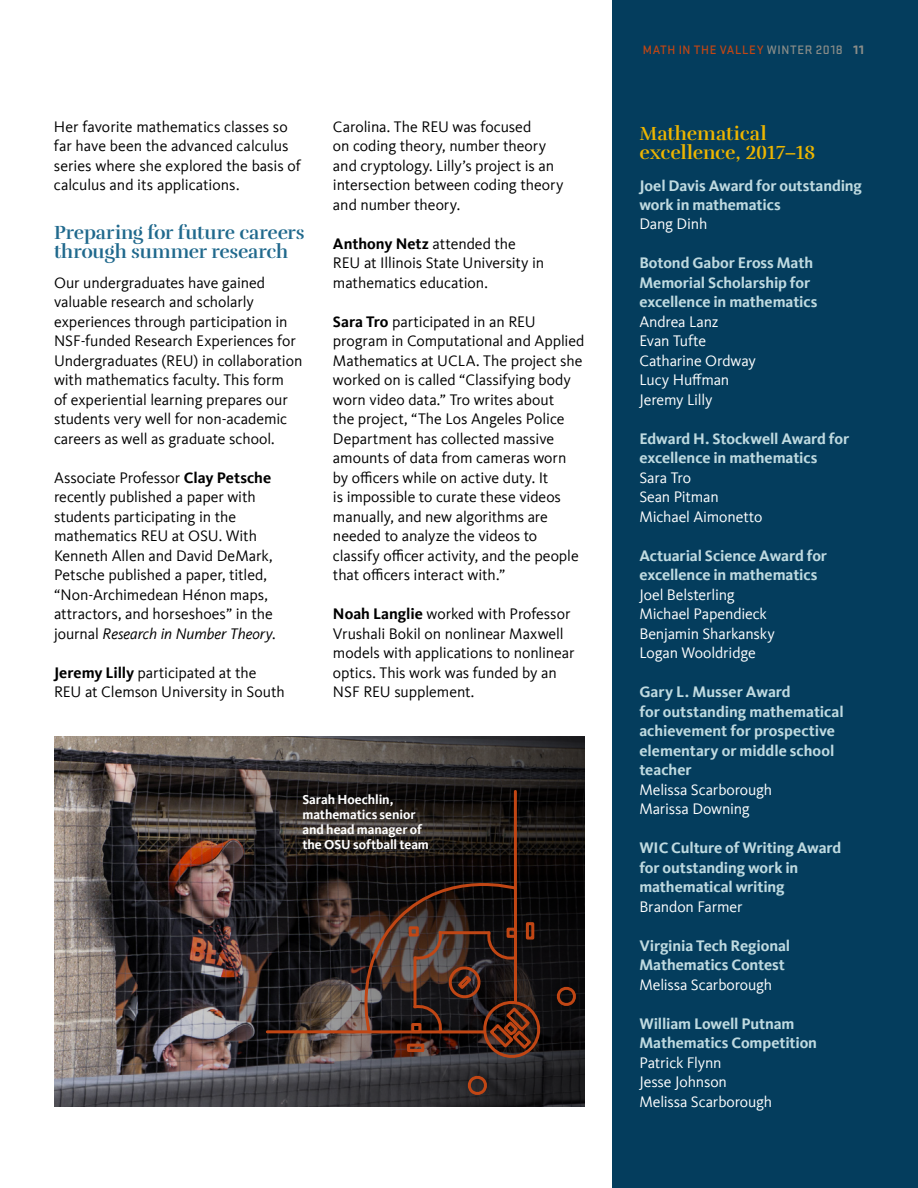
<style>
.page{position:relative;width:918px;height:1188px;background:#fff}
.page>*{position:absolute;margin:0;border:0;box-sizing:border-box;transform-origin:0 0}
.t1{font:19.5px/19.5px "Rufina Stencil Bold";letter-spacing:-.01em;color:#20698d}
.t2{font:19.5px/19.5px "Rufina Stencil Bold";letter-spacing:-.005em;color:#edb500}
.t3{font:15.75px/19.5px "Kievit Offc";letter-spacing:-.005em;color:#000}
.t4{font:700 15.75px/19.5px "Kievit Offc";letter-spacing:-.005em;color:#bfdae0}
.t5{font:15.75px/19.5px "Kievit Offc";letter-spacing:-.01em;color:#fff}
.t6{font:700 13.5px/15px "Kievit Offc";letter-spacing:-.005em;color:#fff}
.t7{font:500 12.75px "Stratum 2";letter-spacing:.055em;color:#c14614}
.s1{font-weight:700}
.s2{font-style:italic}
.s3{color:#8b8d88}
.s4{font-weight:900;color:#8b8d88}
</style>
<div class="page">
<div style="left:612px;top:0;width:306px;height:1188px;background:#043d5d"></div>
<img style="left:54px;top:736px;width:531px;height:371px">
<hr style="left:514px;top:791px;width:3px;height:210px;background:#c14614">
<hr style="left:267px;top:1030px;width:217px;height:3px;background:#c14614">
<svg style="left:351px;top:865px;width:190px;height:198px;background:#37241e"></svg>
<svg style="left:553px;top:983px;width:23px;height:27px"></svg>
<svg style="left:464px;top:1072px;width:23px;height:27px"></svg>
<div style="left:526px;top:922px;width:8px;height:18px;border:3px solid #c14614"></div>
<div style="left:407px;top:1044px;width:17px;height:8px;border:3px solid #c14614"></div>
<p class="t3" style="left:54px;top:117px;width:248px">Her favorite mathematics classes so far have been the advanced calculus series where she explored the basis of calculus and its applications.</p>
<p class="t1" style="left:54px;top:222px;width:252px">Preparing for future careers through summer research</p>
<p class="t3" style="left:54px;top:273px;width:250px">Our undergraduates have gained valuable research and scholarly experiences through participation in NSF-funded Research Experiences for Undergraduates (REU) in collaboration with mathematics faculty. This form<br>of experiential learning prepares our students very well for non-academic careers as well as graduate school.</p>
<p class="t3" style="left:54px;top:468px;width:223px">Associate Professor <span class="s1">Clay Petsche </span>recently published a paper with students participating in the mathematics REU at OSU. With<br>Kenneth Allen and David DeMark,<br>Petsche published a paper, titled, “Non-Archimedean Hénon maps, attractors, and horseshoes” in the journal <span class="s2">Research in Number Theory</span>.</p>
<p class="t3" style="left:54px;top:663px;width:232px"><span class="s1">Jeremy Lilly</span> participated at the<br>REU at Clemson University in South</p>
<p class="t3" style="left:333px;top:117px;width:232px">Carolina. The REU was focused<br>on coding theory, number theory and cryptology. Lilly’s project is an intersection between coding theory and number theory.</p>
<p class="t3" style="left:333px;top:234px;width:213px"><span class="s1">Anthony Netz</span> attended the<br>REU at Illinois State University in mathematics education.</p>
<p class="t3" style="left:333px;top:312px;width:253px"><span class="s1">Sara Tro</span> participated in an REU program in Computational and Applied Mathematics at UCLA. The project she worked on is called “Classifying body worn video data.” Tro writes about<br>the project, “The Los Angeles Police Department has collected massive amounts of data from cameras worn by officers while on active duty. It<br>is impossible to curate these videos manually, and new algorithms are needed to analyze the videos to classify officer activity, and the people that officers interact with.”</p>
<p class="t3" style="left:333px;top:605px;width:243px"><span class="s1">Noah Langlie</span> worked with Professor<br>Vrushali Bokil on nonlinear Maxwell models with applications to nonlinear optics. This work was funded by an<br>NSF REU supplement.</p>
<p class="t6" style="left:302px;top:792px;width:128px">Sarah Hoechlin, mathematics senior and head manager of the OSU softball team</p>
<p class="t7" style="left:643px;top:41px;width:223px">MATH IN THE VALLEY <span class="s3">WINTER 2018</span> <span class="s4">11</span></p>
<p class="t2" style="left:639px;top:124px;width:178px">Mathematical excellence, 2017–18</p>
<p class="t4" style="left:639px;top:176px;width:224px">Joel Davis Award for outstanding work in mathematics</p>
<p class="t5" style="left:639px;top:215px;width:69px">Dang Dinh</p>
<p class="t4" style="left:639px;top:254px;width:180px">Botond Gabor Eross Math<br>Memorial Scholarship for excellence in mathematics</p>
<p class="t5" style="left:639px;top:312px;width:118px">Andrea Lanz<br>Evan Tufte<br>Catharine Ordway<br>Lucy Huffman<br>Jeremy Lilly</p>
<p class="t4" style="left:639px;top:429px;width:211px">Edward H. Stockwell Award for excellence in mathematics</p>
<p class="t5" style="left:639px;top:468px;width:124px">Sara Tro<br>Sean Pitman<br>Michael Aimonetto</p>
<p class="t4" style="left:639px;top:546px;width:189px">Actuarial Science Award for excellence in mathematics</p>
<p class="t5" style="left:639px;top:585px;width:137px">Joel Belsterling<br>Michael Papendieck<br>Benjamin Sharkansky<br>Logan Wooldridge</p>
<p class="t4" style="left:639px;top:682px;width:206px">Gary L. Musser Award<br>for outstanding mathematical achievement for prospective elementary or middle school teacher</p>
<p class="t5" style="left:639px;top:780px;width:134px">Melissa Scarborough<br>Marissa Downing</p>
<p class="t4" style="left:639px;top:838px;width:203px">WIC Culture of Writing Award for outstanding work in mathematical writing</p>
<p class="t5" style="left:639px;top:897px;width:105px">Brandon Farmer</p>
<p class="t4" style="left:639px;top:936px;width:152px">Virginia Tech Regional<br>Mathematics Contest</p>
<p class="t5" style="left:639px;top:975px;width:134px">Melissa Scarborough</p>
<p class="t4" style="left:639px;top:1014px;width:179px">William Lowell Putnam<br>Mathematics Competition</p>
<p class="t5" style="left:639px;top:1053px;width:134px">Patrick Flynn<br>Jesse Johnson<br>Melissa Scarborough</p>
</div>
